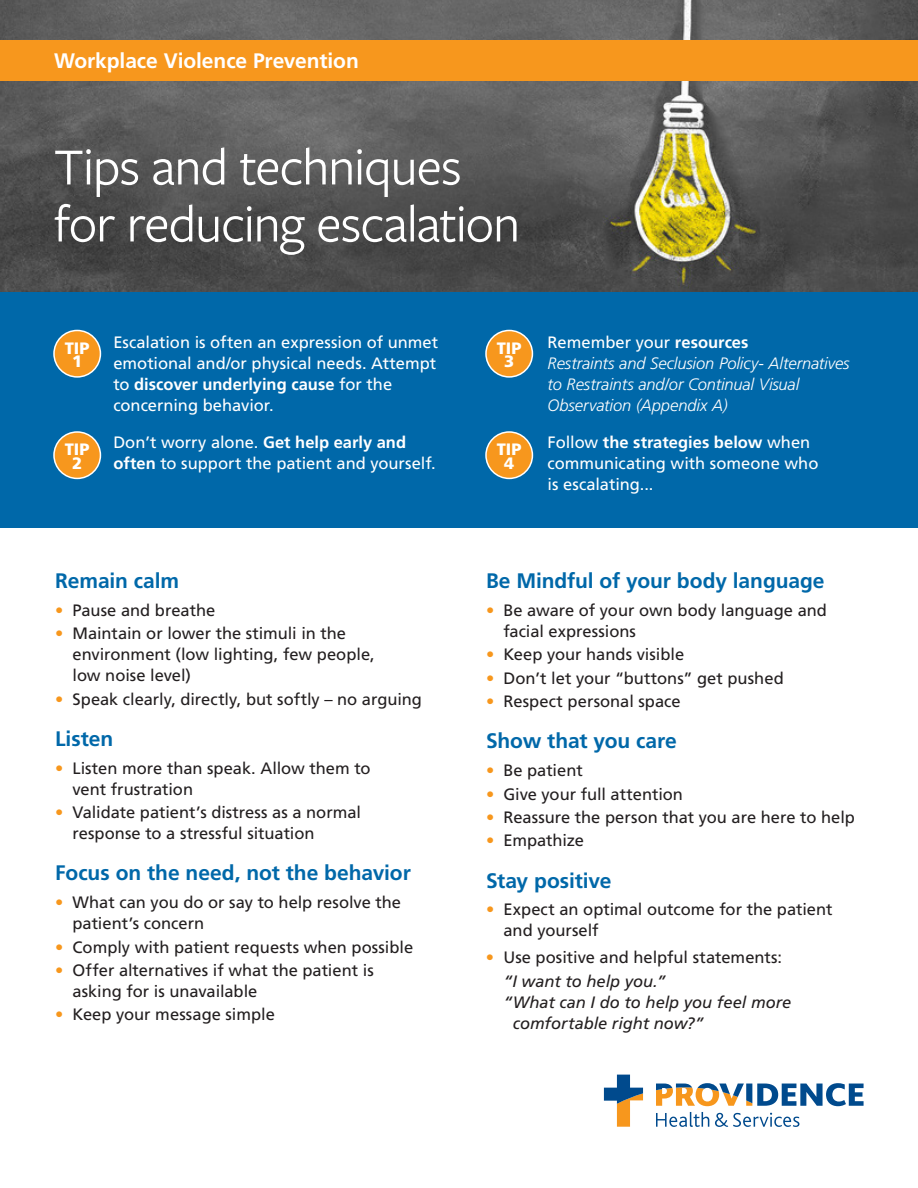
<style>
.page{position:relative;width:918px;height:1188px;background:#fff}
.page>*{position:absolute;margin:0;border:0;box-sizing:border-box;transform-origin:0 0}
.t1{font:54px/57px "Freight Sans Pro";letter-spacing:-.02em;color:#fff}
.t2{font:21px "Frutiger Bold 2";letter-spacing:-.005em;color:#0068a9}
.t3{font:21px "Frutiger Bold 2";letter-spacing:-.005em;color:#fff}
.t4{font:16.5px/21px "Frutiger";color:#231f20}
.t5{font:16.5px/21px "Frutiger";color:#fff}
.t6{font:16.5px/21px "Frutiger Light 2";letter-spacing:-.005em;color:#fff}
.t7{font:italic 16.5px/21px "Frutiger";letter-spacing:-.005em;color:#231f20}
.t8{font:900 16.5px/13.5px "Frutiger";letter-spacing:.005em;color:#fff;text-align:center}
.s1{font-family:"Frutiger Bold 2"}
.s2{font-weight:900;color:#f7971d}
.s3{font-style:italic}
</style>
<div class="page">
<div style="left:0;top:291px;width:918px;height:237px;background:#0068a9"></div>
<img style="left:0;top:0;width:918px;height:292px">
<svg style="left:604px;top:1075px;width:260px;height:52px"></svg>
<div style="left:0;top:40px;width:918px;height:41px;background:#f7971d"></div>
<div style="left:54px;top:330px;width:46px;height:47px;background:#f7971d;border-radius:50%"></div>
<div style="left:53px;top:330px;width:48px;height:48px;border:2px solid #fff;border-radius:50%"></div>
<div style="left:54px;top:432px;width:46px;height:46px;background:#f7971d;border-radius:50%"></div>
<div style="left:53px;top:431px;width:48px;height:48px;border:2px solid #fff;border-radius:50%"></div>
<div style="left:486px;top:330px;width:46px;height:47px;background:#f7971d;border-radius:50%"></div>
<div style="left:485px;top:330px;width:48px;height:48px;border:2px solid #fff;border-radius:50%"></div>
<div style="left:486px;top:432px;width:46px;height:46px;background:#f7971d;border-radius:50%"></div>
<div style="left:485px;top:431px;width:48px;height:48px;border:2px solid #fff;border-radius:50%"></div>
<p class="t3" style="left:54px;top:49px;width:306px">Workplace Violence Prevention</p>
<p class="t1" style="left:54px;top:136px;width:468px">Tips and techniques for reducing escalation</p>
<p class="t8" style="left:65px;top:341px;width:26px">TIP<br>1</p>
<p class="t8" style="left:65px;top:442px;width:26px">TIP<br>2</p>
<p class="t5" style="left:113px;top:332px;width:326px">Escalation is often an expression of unmet emotional and/or physical needs. Attempt to <span class="s1">discover underlying cause</span> for the concerning behavior.</p>
<p class="t5" style="left:113px;top:432px;width:324px">Don’t worry alone. <span class="s1">Get help early and often</span> to support the patient and yourself.</p>
<p class="t8" style="left:497px;top:341px;width:26px">TIP<br>3</p>
<p class="t8" style="left:497px;top:442px;width:26px">TIP<br>4</p>
<p class="t5" style="left:548px;top:332px;width:203px">Remember your <span class="s1">resources</span></p>
<p class="t6" style="left:548px;top:353px;width:304px">Restraints and Seclusion Policy- Alternatives to Restraints and/or Continual Visual</p>
<p class="t6" style="left:548px;top:395px;width:182px">Observation (Appendix A)</p>
<p class="t5" style="left:548px;top:432px;width:272px">Follow <span class="s1">the strategies below</span> when communicating with someone who is escalating...</p>
<p class="t2" style="left:55px;top:569px;width:126px">Remain calm</p>
<p class="t4" style="left:55px;top:600px;width:162px"><span class="s2">•</span> Pause and breathe</p>
<p class="t4" style="left:73px;top:623px;width:304px;text-indent:-17px"><span class="s2">•</span> Maintain or lower the stimuli in the environment (low lighting, few people, low noise level)</p>
<p class="t4" style="left:55px;top:688px;width:368px"><span class="s2">•</span> Speak clearly, directly, but softly – no arguing</p>
<p class="t2" style="left:55px;top:726px;width:60px">Listen</p>
<p class="t4" style="left:73px;top:757px;width:300px;text-indent:-17px"><span class="s2">•</span> Listen more than speak. Allow them to vent frustration</p>
<p class="t4" style="left:73px;top:802px;width:290px;text-indent:-17px"><span class="s2">•</span> Validate patient’s distress as a normal response to a stressful situation</p>
<p class="t2" style="left:55px;top:861px;width:357px">Focus on the need, not the behavior</p>
<p class="t4" style="left:73px;top:892px;width:330px;text-indent:-17px"><span class="s2">•</span> What can you do or say to help resolve the patient’s concern</p>
<p class="t4" style="left:55px;top:936px;width:360px"><span class="s2">•</span> Comply with patient requests when possible</p>
<p class="t4" style="left:73px;top:960px;width:303px;text-indent:-17px"><span class="s2">•</span> Offer alternatives if what the patient is asking for is unavailable</p>
<p class="t4" style="left:55px;top:1004px;width:221px"><span class="s2">•</span> Keep your message simple</p>
<p class="t2" style="left:486px;top:569px;width:340px">Be Mindful of your body language</p>
<p class="t4" style="left:503px;top:600px;width:325px;text-indent:-17px"><span class="s2">•</span> Be aware of your own body language and facial expressions</p>
<p class="t4" style="left:486px;top:644px;width:200px"><span class="s2">•</span> Keep your hands visible</p>
<p class="t4" style="left:486px;top:667px;width:299px"><span class="s2">•</span> Don’t let your “buttons” get pushed</p>
<p class="t4" style="left:486px;top:691px;width:196px"><span class="s2">•</span> Respect personal space</p>
<p class="t2" style="left:486px;top:729px;width:192px">Show that you care</p>
<p class="t4" style="left:486px;top:760px;width:98px"><span class="s2">•</span> Be patient</p>
<p class="t4" style="left:486px;top:783px;width:199px"><span class="s2">•</span> Give your full attention</p>
<p class="t4" style="left:486px;top:807px;width:370px"><span class="s2">•</span> Reassure the person that you are here to help</p>
<p class="t4" style="left:486px;top:830px;width:99px"><span class="s2">•</span> Empathize</p>
<p class="t2" style="left:486px;top:868px;width:127px">Stay positive</p>
<p class="t4" style="left:503px;top:899px;width:331px;text-indent:-17px"><span class="s2">•</span> Expect an optimal outcome for the patient and yourself</p>
<p class="t4" style="left:503px;top:945px;width:280px;line-height:24px;text-indent:-17px"><span class="s2">•</span> Use positive and helpful statements: <span class="s3">“I want to help you.”</span></p>
<p class="t7" style="left:513px;top:992px;width:280px;text-indent:-9px">“What can I do to help you feel more comfortable right now?”</p>
</div>
